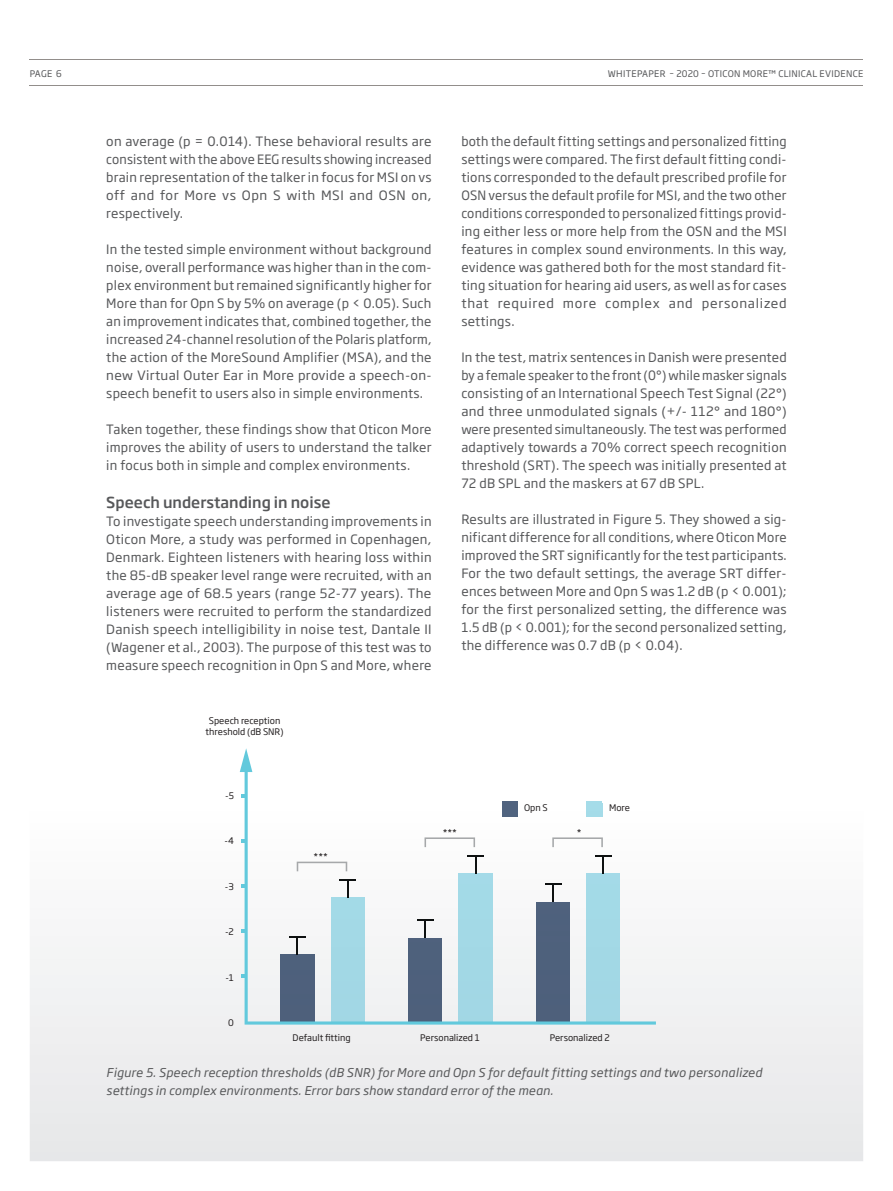
<style>
.page{position:relative;width:893px;height:1191px;background:#fff}
.page>*{position:absolute;margin:0;border:0;box-sizing:border-box;transform-origin:0 0}
.t1{font:500 15px "Soho Gothic Pro";color:#57585a}
.t2{font:12.75px/18px "Soho Gothic Pro";letter-spacing:.02em;color:#57585a;text-align:justify}
.t3{font:italic 12px/18px "Soho Gothic Pro";letter-spacing:.02em;color:#57585a}
.t4{font:9px/10.5px "Soho Gothic Pro";color:#231f20;text-align:center}
.t5{font:9px "Soho Gothic Pro";letter-spacing:.035em;color:#57585a}
</style>
<div class="page">
<svg style="left:30px;top:804px;width:833px;height:357px"></svg>
<hr style="left:30px;top:85px;width:833px;height:1px;background:#928e8b">
<hr style="left:30px;top:60px;width:833px;height:1px;background:#928e8b">
<svg style="left:245px;top:771px;width:411px;height:253px"></svg>
<svg style="left:240px;top:748px;width:12px;height:24px"></svg>
<svg style="left:297px;top:861px;width:50px;height:10px"></svg>
<svg style="left:289px;top:936px;width:17px;height:18px"></svg>
<svg style="left:340px;top:879px;width:16px;height:19px"></svg>
<svg style="left:424px;top:837px;width:51px;height:10px"></svg>
<svg style="left:417px;top:919px;width:16px;height:19px"></svg>
<svg style="left:467px;top:855px;width:17px;height:18px"></svg>
<svg style="left:552px;top:837px;width:51px;height:10px"></svg>
<svg style="left:545px;top:883px;width:16px;height:19px"></svg>
<svg style="left:595px;top:855px;width:16px;height:18px"></svg>
<svg style="left:241px;top:974px;width:5px;height:4px"></svg>
<svg style="left:241px;top:884px;width:5px;height:3px"></svg>
<svg style="left:241px;top:929px;width:5px;height:3px"></svg>
<svg style="left:241px;top:839px;width:5px;height:3px"></svg>
<svg style="left:241px;top:794px;width:5px;height:3px"></svg>
<hr style="left:586px;top:801px;width:16px;height:3px;background:#a5dce9">
<div style="left:586px;top:804px;width:16px;height:12px;background:#a5dce9"></div>
<hr style="left:502px;top:801px;width:16px;height:3px;background:#50637f">
<div style="left:502px;top:804px;width:16px;height:12px;background:#50637f"></div>
<p class="t5" style="left:30px;top:66px;width:34px">PAGE 6</p>
<p class="t5" style="left:608px;top:66px;width:257px">WHITEPAPER – 2020 – OTICON MORE™ CLINICAL EVIDENCE</p>
<p class="t2" style="left:106px;top:132px;width:327px">on average (p = 0.014). These behavioral results are consistent with the above EEG results showing increased brain representation of the talker in focus for MSI on vs off and for More vs Opn S with MSI and OSN on, respectively.</p>
<p class="t2" style="left:106px;top:240px;width:327px">In the tested simple environment without background noise, overall performance was higher than in the com&shy;plex environment but remained significantly higher for More than for Opn S by 5% on average (p &lt; 0.05). Such an improvement indicates that, combined together, the increased 24-channel resolution of the Polaris platform, the action of the MoreSound Amplifier (MSA), and the new Virtual Outer Ear in More provide a speech-on&shy;speech benefit to users also in simple environments.</p>
<p class="t2" style="left:106px;top:420px;width:327px">Taken together, these findings show that Oticon More improves the ability of users to understand the talker in focus both in simple and complex environments.</p>
<p class="t1" style="left:106px;top:490px;width:226px">Speech understanding in noise</p>
<p class="t2" style="left:106px;top:511px;width:327px">To investigate speech understanding improvements in Oticon More, a study was performed in Copenhagen, Denmark. Eighteen listeners with hearing loss within the 85-dB speaker level range were recruited, with an average age of 68.5 years (range 52-77 years). The listeners were recruited to perform the standardized Danish speech intelligibility in noise test, Dantale II (Wagener et al., 2003). The purpose of this test was to measure speech recognition in Opn S and More, where</p>
<p class="t4" style="left:206px;top:715px;width:80px">Speech reception threshold (dB SNR)</p>
<p class="t2" style="left:461px;top:132px;width:327px">both the default fitting settings and personalized fitting settings were compared. The first default fitting condi&shy;tions corresponded to the default prescribed profile for OSN versus the default profile for MSI, and the two other conditions corresponded to personalized fittings provid&shy;ing either less or more help from the OSN and the MSI features in complex sound environments. In this way, evidence was gathered both for the most standard fit&shy;ting situation for hearing aid users, as well as for cases that required more complex and personalized settings.</p>
<p class="t2" style="left:461px;top:348px;width:327px">In the test, matrix sentences in Danish were presented by a female speaker to the front (0°) while masker signals consisting of an International Speech Test Signal (22°) and three unmodulated signals (+/- 112° and 180°) were presented simultaneously. The test was performed adaptively towards a 70% correct speech recognition threshold (SRT). The speech was initially presented at 72 dB SPL and the maskers at 67 dB SPL.</p>
<p class="t2" style="left:461px;top:510px;width:327px">Results are illustrated in Figure 5. They showed a sig&shy;nificant difference for all conditions, where Oticon More improved the SRT significantly for the test participants.<br>For the two default settings, the average SRT differ&shy;ences between More and Opn S was 1.2 dB (p &lt; 0.001); for the first personalized setting, the difference was 1.5 dB (p &lt; 0.001); for the second personalized setting, the difference was 0.7 dB (p &lt; 0.04).</p>
<p class="t4" style="left:225px;top:789px;width:10px">-5</p>
<p class="t4" style="left:224px;top:835px;width:11px">-4</p>
<p class="t4" style="left:225px;top:880px;width:10px">-3</p>
<p class="t4" style="left:225px;top:926px;width:10px">-2</p>
<p class="t4" style="left:225px;top:971px;width:10px">-1</p>
<p class="t4" style="left:228px;top:1017px;width:7px">0</p>
<p class="t4" style="left:314px;top:850px;width:16px">***</p>
<p class="t4" style="left:524px;top:802px;width:25px">Opn S</p>
<p class="t4" style="left:443px;top:826px;width:16px">***</p>
<p class="t4" style="left:577px;top:826px;width:6px">*</p>
<p class="t4" style="left:609px;top:802px;width:22px">More</p>
<p class="t4" style="left:293px;top:1032px;width:60px">Default fitting</p>
<p class="t4" style="left:420px;top:1032px;width:61px">Personalized 1</p>
<p class="t4" style="left:550px;top:1032px;width:61px">Personalized 2</p>
<p class="t3" style="left:106px;top:1063px;width:657px">Figure 5. Speech reception thresholds (dB SNR) for More and Opn S for default fitting settings and two personalized settings in complex environments. Error bars show standard error of the mean.</p>
</div>
